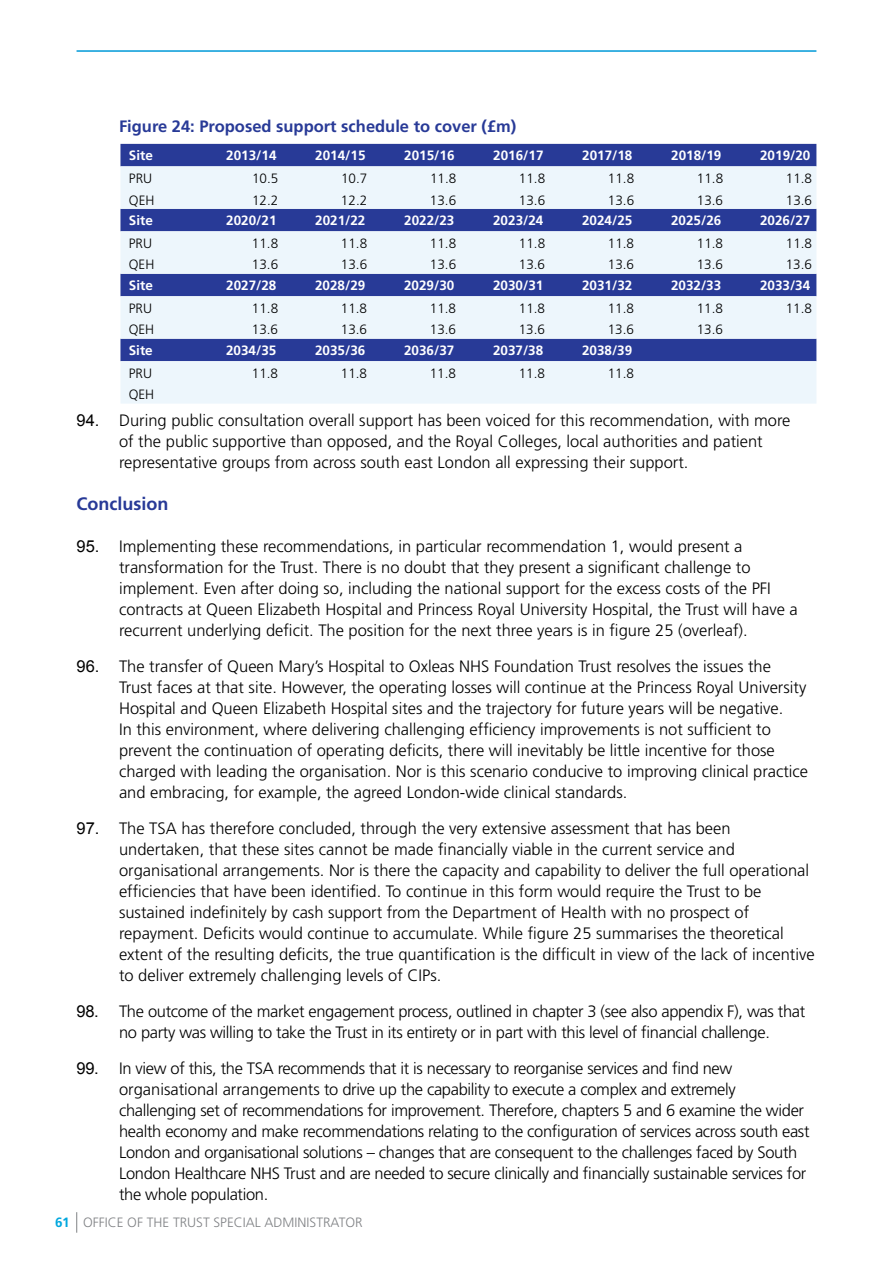
<style>
.page{position:relative;width:893px;height:1263px;background:#fff}
.page>*{position:absolute;margin:0;border:0;box-sizing:border-box;transform-origin:0 0}
.t1{font:700 18px "Frutiger";color:#283a97}
.t2{font:300 16.5px/21px "Frutiger";color:#000}
.t3{font:300 16.5px/21px "Frutiger";letter-spacing:-.02em;color:#000;text-align:center}
.t4{font:700 16.5px "Frutiger";color:#283a97}
.t5{font:300 13.5px "Frutiger";color:#000}
.t6{font:700 13.5px "Frutiger";color:#fff}
.t7{font:300 13.5px "Frutiger";color:#808285}
.s1{font-family:"Arial";font-weight:400}
.s2{font-weight:700;color:#00a7de}
</style>
<div class="page">
<div style="left:120px;top:144px;width:696px;height:22px;background:#283a97"></div>
<svg style="left:120px;top:166px;width:696px;height:238px;background:#b6c1df"></svg>
<svg style="left:76px;top:1212px;width:1px;height:21px"></svg>
<hr style="left:77px;top:50px;width:739px;height:2px;background:#0099d8">
<p class="t4" style="left:119px;top:116px;width:399px">Figure 24: Proposed support schedule to cover (£m)</p>
<p class="t6" style="left:129px;top:148px;width:26px">Site</p>
<p class="t6" style="left:226px;top:148px;width:52px">2013/14</p>
<p class="t6" style="left:315px;top:148px;width:52px">2014/15</p>
<p class="t6" style="left:404px;top:148px;width:52px">2015/16</p>
<p class="t6" style="left:493px;top:148px;width:52px">2016/17</p>
<p class="t6" style="left:582px;top:148px;width:52px">2017/18</p>
<p class="t6" style="left:671px;top:148px;width:52px">2018/19</p>
<p class="t6" style="left:760px;top:148px;width:52px">2019/20</p>
<p class="t5" style="left:129px;top:171px;width:9px">PRU</p>
<p class="t5" style="left:252px;top:171px;width:28px">10.5</p>
<p class="t5" style="left:341px;top:171px;width:28px">10.7</p>
<p class="t5" style="left:430px;top:171px;width:28px">11.8</p>
<p class="t5" style="left:519px;top:171px;width:28px">11.8</p>
<p class="t5" style="left:608px;top:171px;width:28px">11.8</p>
<p class="t5" style="left:697px;top:171px;width:28px">11.8</p>
<p class="t5" style="left:786px;top:171px;width:28px">11.8</p>
<p class="t5" style="left:129px;top:192px;width:27px">QEH</p>
<p class="t5" style="left:252px;top:192px;width:28px">12.2</p>
<p class="t5" style="left:341px;top:192px;width:28px">12.2</p>
<p class="t5" style="left:430px;top:192px;width:28px">13.6</p>
<p class="t5" style="left:519px;top:192px;width:28px">13.6</p>
<p class="t5" style="left:608px;top:192px;width:28px">13.6</p>
<p class="t5" style="left:697px;top:192px;width:28px">13.6</p>
<p class="t5" style="left:786px;top:192px;width:28px">13.6</p>
<p class="t6" style="left:129px;top:213px;width:26px">Site</p>
<p class="t6" style="left:226px;top:213px;width:52px">2020/21</p>
<p class="t6" style="left:315px;top:213px;width:52px">2021/22</p>
<p class="t6" style="left:404px;top:213px;width:52px">2022/23</p>
<p class="t6" style="left:493px;top:213px;width:52px">2023/24</p>
<p class="t6" style="left:582px;top:213px;width:52px">2024/25</p>
<p class="t6" style="left:671px;top:213px;width:52px">2025/26</p>
<p class="t6" style="left:760px;top:213px;width:52px">2026/27</p>
<p class="t5" style="left:129px;top:236px;width:9px">PRU</p>
<p class="t5" style="left:252px;top:236px;width:28px">11.8</p>
<p class="t5" style="left:341px;top:236px;width:28px">11.8</p>
<p class="t5" style="left:430px;top:236px;width:28px">11.8</p>
<p class="t5" style="left:519px;top:236px;width:28px">11.8</p>
<p class="t5" style="left:608px;top:236px;width:28px">11.8</p>
<p class="t5" style="left:697px;top:236px;width:28px">11.8</p>
<p class="t5" style="left:786px;top:236px;width:28px">11.8</p>
<p class="t5" style="left:129px;top:257px;width:27px">QEH</p>
<p class="t5" style="left:252px;top:257px;width:28px">13.6</p>
<p class="t5" style="left:341px;top:257px;width:28px">13.6</p>
<p class="t5" style="left:430px;top:257px;width:28px">13.6</p>
<p class="t5" style="left:519px;top:257px;width:28px">13.6</p>
<p class="t5" style="left:608px;top:257px;width:28px">13.6</p>
<p class="t5" style="left:697px;top:257px;width:28px">13.6</p>
<p class="t5" style="left:786px;top:257px;width:28px">13.6</p>
<p class="t6" style="left:129px;top:278px;width:26px">Site</p>
<p class="t6" style="left:226px;top:278px;width:52px">2027/28</p>
<p class="t6" style="left:315px;top:278px;width:52px">2028/29</p>
<p class="t6" style="left:404px;top:278px;width:52px">2029/30</p>
<p class="t6" style="left:493px;top:278px;width:52px">2030/31</p>
<p class="t6" style="left:582px;top:278px;width:52px">2031/32</p>
<p class="t6" style="left:671px;top:278px;width:52px">2032/33</p>
<p class="t6" style="left:760px;top:278px;width:52px">2033/34</p>
<p class="t5" style="left:129px;top:301px;width:9px">PRU</p>
<p class="t5" style="left:252px;top:301px;width:28px">11.8</p>
<p class="t5" style="left:341px;top:301px;width:28px">11.8</p>
<p class="t5" style="left:430px;top:301px;width:28px">11.8</p>
<p class="t5" style="left:519px;top:301px;width:28px">11.8</p>
<p class="t5" style="left:608px;top:301px;width:28px">11.8</p>
<p class="t5" style="left:697px;top:301px;width:28px">11.8</p>
<p class="t5" style="left:786px;top:301px;width:28px">11.8</p>
<p class="t5" style="left:129px;top:322px;width:27px">QEH</p>
<p class="t5" style="left:252px;top:322px;width:28px">13.6</p>
<p class="t5" style="left:341px;top:322px;width:28px">13.6</p>
<p class="t5" style="left:430px;top:322px;width:28px">13.6</p>
<p class="t5" style="left:519px;top:322px;width:28px">13.6</p>
<p class="t5" style="left:608px;top:322px;width:28px">13.6</p>
<p class="t5" style="left:697px;top:322px;width:28px">13.6</p>
<p class="t6" style="left:129px;top:343px;width:26px">Site</p>
<p class="t6" style="left:226px;top:343px;width:52px">2034/35</p>
<p class="t6" style="left:315px;top:343px;width:52px">2035/36</p>
<p class="t6" style="left:404px;top:343px;width:52px">2036/37</p>
<p class="t6" style="left:493px;top:343px;width:52px">2037/38</p>
<p class="t6" style="left:582px;top:343px;width:52px">2038/39</p>
<p class="t5" style="left:129px;top:366px;width:9px">PRU</p>
<p class="t5" style="left:252px;top:366px;width:28px">11.8</p>
<p class="t5" style="left:341px;top:366px;width:28px">11.8</p>
<p class="t5" style="left:430px;top:366px;width:28px">11.8</p>
<p class="t5" style="left:519px;top:366px;width:28px">11.8</p>
<p class="t5" style="left:608px;top:366px;width:28px">11.8</p>
<p class="t5" style="left:129px;top:387px;width:27px">QEH</p>
<p class="t2" style="left:119px;top:410px;width:673px;text-indent:-43px"><span class="s1">94.</span> During public consultation overall support has been voiced for this recommendation, with more of the public supportive than opposed, and the Royal Colleges, local authorities and patient representative groups from across south east London all expressing their support.</p>
<p class="t1" style="left:77px;top:493px;width:93px">Conclusion</p>
<p class="t2" style="left:119px;top:536px;width:680px;text-indent:-43px"><span class="s1">95.</span> Implementing these recommendations, in particular recommendation 1, would present a transformation for the Trust. There is no doubt that they present a significant challenge to implement. Even after doing so, including the national support for the excess costs of the PFI contracts at Queen Elizabeth Hospital and Princess Royal U niversity Hospital, the Trust will have a recurrent underlying deficit. The position for the next three years is in figure 25 (overleaf).</p>
<p class="t2" style="left:119px;top:656px;width:691px;text-indent:-43px"><span class="s1">96.</span> The transfer of Queen Mary’s Hospital to Oxleas NHS Foundation Trust resolves the issues the Trust faces at that site. However, the operating losses will continue at the Princess Royal U niversity Hospital and Queen Elizabeth Hospital sites and the trajectory for future years will be negative.<br>In this environment, where delivering challenging efficiency improvements is not sufficient to prevent the continuation of operating deficits, there will inevitably be little incentive for those charged with leading the organisation. Nor is this scenario conducive to improving clinical practice and embracing, for example, the agreed London-wide clinical standards.</p>
<p class="t2" style="left:119px;top:817px;width:697px;text-indent:-43px"><span class="s1">97.</span> The TSA has therefore concluded, through the very extensive assessment that has been undertaken, that these sites cannot be made financially viable in the current service and organisational arrangements. Nor is there the capacity and capability to deliver the full operational efficiencies that have been identified. To continue in this form would require the Trust to be sustained indefinitely by cash support from the Department of Health with no prospect of repayment. Deficits would continue to accumulate. While figure 25 summarises the theoretical extent of the resulting deficits, the true quantification is the difficult in view of the lack of incentive to deliver extremely challenging levels of CIPs.</p>
<p class="t3" style="left:77px;top:1000px;width:730px"><span class="s1">98.</span> The outcome of the market engagement process, outlined in chapter 3 (see also appendix F), was that no party was willing to take the Trust in its entirety or in part with this level of financial challenge.</p>
<p class="t3" style="left:119px;top:1057px;width:692px;text-align:left;text-indent:-43px"><span class="s1">99.</span> In view of this, the TSA recommends that it is necessary to reorganise services and find new organisational arrangements to drive up the capability to execute a complex and extremely challenging set of recommendations for improvement. Therefore, chapters 5 and 6 examine the wider health economy and make recommendations relating to the configuration of services across south east London and organisational solutions – changes that are consequent to the challenges faced by South London Healthcare NHS Trust and are needed to secure clinically and financially sustainable services for the whole population.</p>
<p class="t7" style="left:55px;top:1215px;width:180px"><span class="s2">61</span> OFFICE OF THE Trust Special</p>
<p class="t7" style="left:265px;top:1215px;width:37px">Administ</p>
<p class="t7" style="left:323px;top:1215px;width:41px">rato r</p>
</div>
